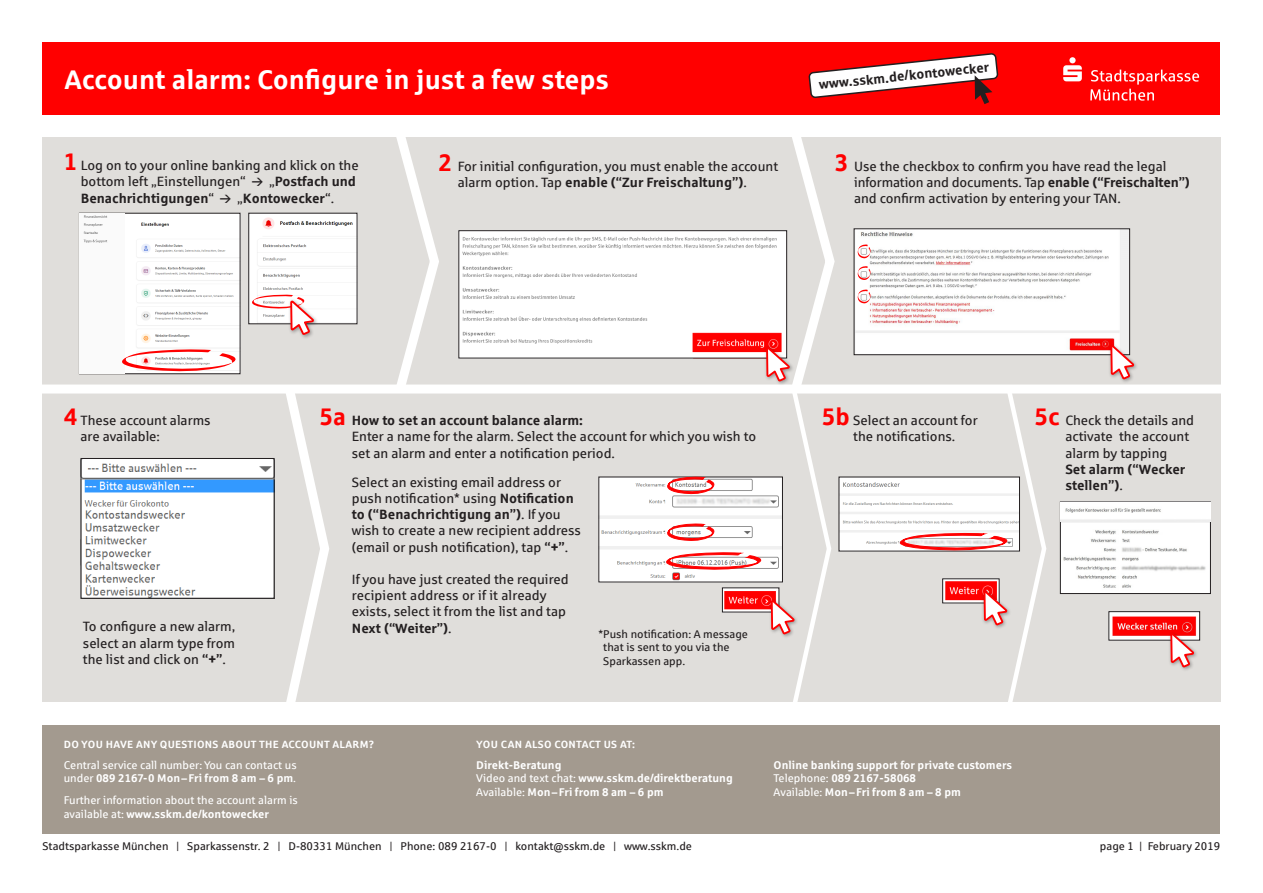
<style>
.page{position:relative;width:1263px;height:893px;background:#fff}
.page>*{position:absolute;margin:0;border:0;box-sizing:border-box;transform-origin:0 0}
.HEAD_SPKSERIF_BOLD_1{font:700 27px "Sparkasse Rg";color:#fff}
.t1{font:13.5px/16.2px "Sparkasse Rg";color:#231f20}
.t2{font:700 13.5px "Sparkasse Rg";color:#231f20}
.t3{font:700 11.25px/13.5px "Sparkasse Rg";color:#fff}
.t4{font:11.25px/13.5px "Sparkasse Rg";color:#231f20}
.t5{font:11.25px/13.5px "Sparkasse Rg";color:#fff}
.t6{font:700 10.5px "Sparkasse Rg";letter-spacing:.025em;color:#fff}
.s1{font-weight:700;font-size:24px;color:#f00}
.s2{font-weight:400}
.s3{font-weight:700}
</style>
<div class="page">
<div style="left:43px;top:138px;width:1178px;height:564px;background:#e0dedb"></div>
<div style="left:28px;top:384px;width:1207px;height:9px;background:#fff"></div>
<div style="left:43px;top:43px;width:1177px;height:72px;background:#f00"></div>
<img style="left:1062px;top:521px;width:147px;height:71px">
<div style="left:1060px;top:502px;width:151px;height:92px;border:1px solid #231f20"></div>
<img style="left:1060px;top:503px;width:150px;height:18px">
<img style="left:1110px;top:613px;width:88px;height:25px">
<div style="left:1108px;top:611px;width:92px;height:29px;border:1px solid #231f20"></div>
<svg style="left:809px;top:54px;width:189px;height:50px"></svg>
<img style="left:601px;top:479px;width:62px;height:101px">
<svg style="left:1063px;top:57px;width:19px;height:24px"></svg>
<svg style="left:1090px;top:70px;width:109px;height:31px"></svg>
<div style="left:1168px;top:631px;width:30px;height:41px;background:#231f20;opacity:.4"></div>
<svg style="left:1169px;top:631px;width:26px;height:203px"></svg>
<div style="left:43px;top:725px;width:1177px;height:108px;background:#a39a8f"></div>
<img style="left:83px;top:460px;width:168px;height:136px">
<div style="left:81px;top:458px;width:193px;height:140px;border:1px solid #231f20"></div>
<img style="left:841px;top:479px;width:56px;height:70px">
<svg style="left:897px;top:393px;width:152px;height:441px"></svg>
<svg style="left:389px;top:137px;width:55px;height:257px"></svg>
<img style="left:250px;top:215px;width:105px;height:107px">
<div style="left:248px;top:213px;width:109px;height:111px;border:1px solid #231f20"></div>
<svg style="left:251px;top:294px;width:83px;height:408px"></svg>
<img style="left:124px;top:215px;width:114px;height:134px">
<div style="left:80px;top:214px;width:44px;height:159px;background:#fafafa"></div>
<svg style="left:120px;top:349px;width:121px;height:23px;background:#f7c7c7"></svg>
<img style="left:461px;top:232px;width:202px;height:124px">
<div style="left:459px;top:230px;width:328px;height:128px;border:1px solid #231f20"></div>
<svg style="left:663px;top:137px;width:176px;height:697px"></svg>
<img style="left:856px;top:231px;width:272px;height:122px">
<div style="left:854px;top:229px;width:276px;height:126px;border:1px solid #231f20"></div>
<div style="left:1108px;top:343px;width:31px;height:41px;background:#231f20;opacity:.4"></div>
<svg style="left:1109px;top:343px;width:26px;height:285px"></svg>
<svg style="left:853px;top:243px;width:18px;height:38px"></svg>
<svg style="left:857px;top:289px;width:14px;height:15px"></svg>
<p class="HEAD_SPKSERIF_BOLD_1" style="left:64px;top:62px;width:546px">Account alarm: Configure in just a few steps</p>
<p class="t1" style="left:81px;top:157px;width:279px;text-indent:-17px"><span class="s1">1</span> Log on to your online banking and klick on the bottom left „Einstellungen“</p>
<p class="t2" style="left:269px;top:173px;width:88px"><span class="s2">„</span>Postfach und</p>
<p class="t2" style="left:81px;top:189px;width:135px">Benachrichtigungen<span class="s2">“</span></p>
<p class="t2" style="left:237px;top:189px;width:98px"><span class="s2">„</span>Kontowecker<span class="s2">“.</span></p>
<p class="t1" style="left:458px;top:158px;width:322px;text-indent:-19px"><span class="s1">2</span> For initial configuration, you must enable the account alarm option. Tap <span class="s3">enable (“Zur Freischaltung”)</span>.</p>
<p class="t2" style="left:818px;top:76px;width:172px;rotate:-6deg">www.sskm.de/kontowecker</p>
<p class="t1" style="left:854px;top:158px;width:337px;text-indent:-19px"><span class="s1">3</span> Use the checkbox to confirm you have read the legal information and documents. Tap <span class="s3">enable (“Freischalten”) </span>and confirm activation by entering your TAN.</p>
<p class="t1" style="left:80px;top:412px;width:132px;text-indent:-17px"><span class="s1">4</span> These account alarms are available:</p>
<p class="t1" style="left:352px;top:412px;width:406px;text-indent:-32px"><span class="s1">5a</span> <span class="s3">How to set an account balance alarm:<br></span>Enter a name for the alarm. Select the account for which you wish to set an alarm and enter a notification period.</p>
<p class="t1" style="left:352px;top:474px;width:230px">Select an existing email address or push notification* using <span class="s3">Notification to (“Benachrichtigung an”)</span>. If you wish to create a new recipient address (email or push notification), tap <span class="s3">“+”</span>.</p>
<p class="t1" style="left:352px;top:571px;width:218px">If you have just created the required recipient address or if it already exists, select it from the list and tap</p>
<p class="t2" style="left:352px;top:619px;width:101px">Next (“Weiter”)<span class="s2">.</span></p>
<p class="t1" style="left:83px;top:618px;width:154px;text-align:justify">To configure a new alarm, select an alarm type from the list and click on <span class="s3">“+”</span>.</p>
<p class="t4" style="left:603px;top:627px;width:146px;text-indent:-5px">*Push notification: A message that is sent to you via the<br>Sparkassen app.</p>
<p class="t1" style="left:853px;top:412px;width:126px;text-indent:-31px"><span class="s1">5b</span> Select an account for the notifications.</p>
<p class="t1" style="left:1065px;top:412px;width:130px;text-indent:-31px"><span class="s1">5c</span> Check the details and activate the account alarm by tapping<br><span class="s3">Set alarm (“Wecker stellen”)</span>.</p>
<p class="t6" style="left:64px;top:738px;width:312px">DO YOU HAVE ANY QUESTIONS ABOUT THE ACCOUNT ALARM?</p>
<p class="t5" style="left:64px;top:758px;width:235px">Central service call number: You can contact us under <span class="s3">089 2167-0 Mon–Fri from 8 am – 6 pm</span>.</p>
<p class="t5" style="left:64px;top:793px;width:236px">Further information about the account alarm is available at: <span class="s3">www.sskm.de/kontowecker</span></p>
<p class="t6" style="left:476px;top:738px;width:160px">YOU CAN ALSO CONTACT US AT:</p>
<p class="t3" style="left:476px;top:758px;width:87px">Direkt-Beratung</p>
<p class="t3" style="left:476px;top:771px;width:258px"><span class="s2">Video and text chat:</span> www.sskm.de/direktberatung</p>
<p class="t3" style="left:476px;top:785px;width:189px"><span class="s2">Available:</span> Mon–Fri from 8 am – 6 pm</p>
<p class="t3" style="left:774px;top:758px;width:240px">Online banking support for private customers</p>
<p class="t3" style="left:774px;top:771px;width:189px"><span class="s2">Telephone:</span> 089 2167-58068<br><span class="s2">Available:</span> Mon–Fri from 8 am – 8 pm</p>
<p class="t4" style="left:43px;top:839px;width:651px">Stadtsparkasse München | Sparkassenstr. 2 | D-80331 München | Phone: 089 2167-0 | kontakt@sskm.de | www.sskm.de</p>
<p class="t4" style="left:1100px;top:839px;width:122px">page 1 | February 2019</p>
</div>
